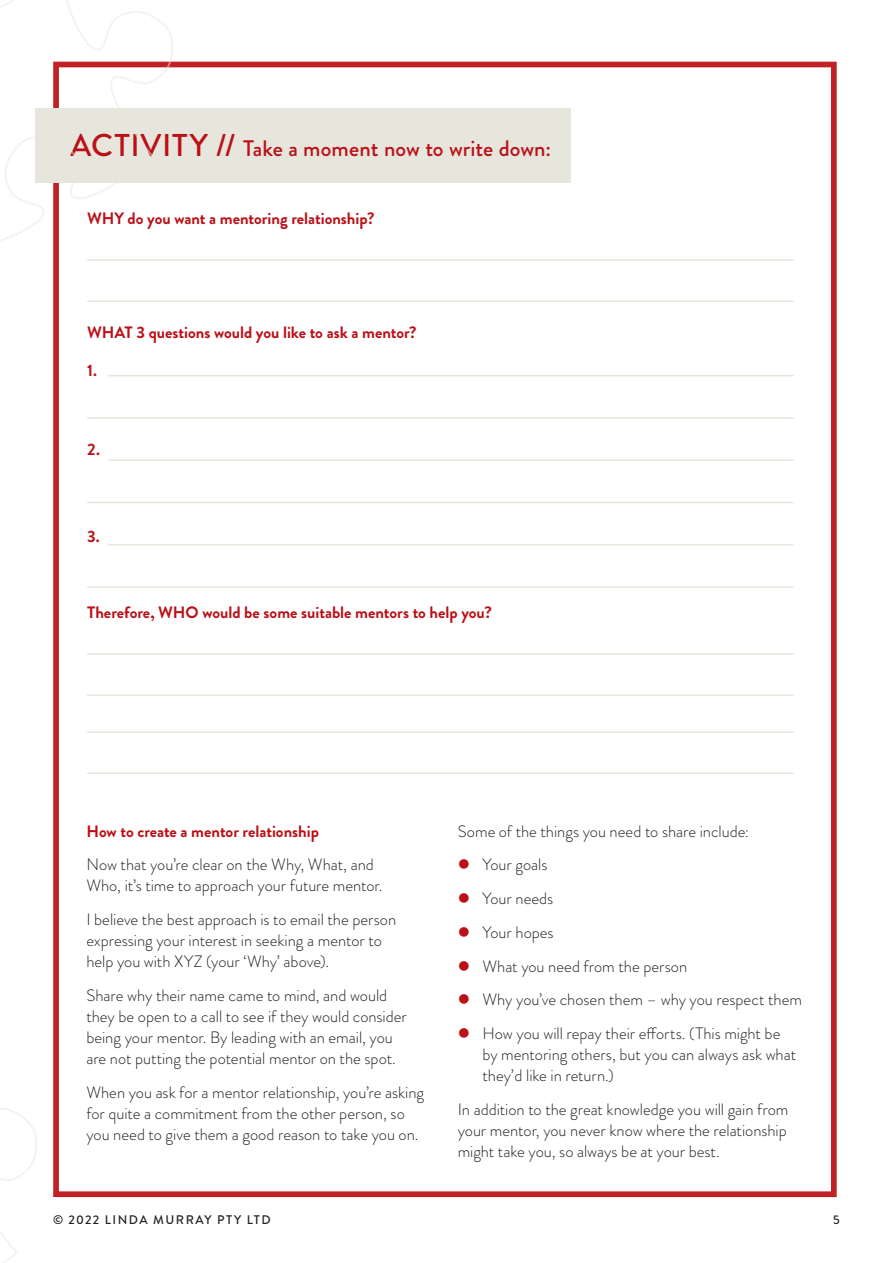
<style>
.page{position:relative;width:893px;height:1263px;background:#fff}
.page>*{position:absolute;margin:0;border:0;box-sizing:border-box;transform-origin:0 0}
.t1{font:500 22.5px "Brandon Grotesque";color:#bb1018}
.t2{font:300 16.5px/21px "Brandon Grotesque";color:#231f20}
.t3{font:700 16.5px "Brandon Grotesque";color:#bb1018}
.t4{font:500 12.45px "Brandon Grotesque";letter-spacing:.12em;color:#231f20}
.s1{font-size:31.5px}
.s2{color:#bb1018}
</style>
<div class="page">
<svg style="left:0;top:1108px;width:37px;height:155px"></svg>
<div style="left:53px;top:62px;width:784px;height:1135px;border:6px solid #c12025"></div>
<div style="left:35px;top:108px;width:536px;height:75px;background:#e7e6dd"></div>
<svg style="left:0;top:0;width:173px;height:252px"></svg>
<hr style="left:87px;top:259px;width:707px;height:2px;background:#e7e6dd">
<hr style="left:87px;top:653px;width:707px;height:2px;background:#e7e6dd">
<hr style="left:87px;top:731px;width:707px;height:2px;background:#e7e6dd">
<hr style="left:108px;top:375px;width:686px;height:1px;background:#e7e6dd">
<hr style="left:108px;top:459px;width:686px;height:2px;background:#e7e6dd">
<hr style="left:108px;top:544px;width:686px;height:1px;background:#e7e6dd">
<hr style="left:87px;top:301px;width:707px;height:1px;background:#e7e6dd">
<hr style="left:87px;top:694px;width:707px;height:2px;background:#e7e6dd">
<hr style="left:87px;top:772px;width:707px;height:2px;background:#e7e6dd">
<hr style="left:87px;top:417px;width:707px;height:2px;background:#e7e6dd">
<hr style="left:87px;top:502px;width:707px;height:1px;background:#e7e6dd">
<hr style="left:87px;top:586px;width:707px;height:2px;background:#e7e6dd">
<p class="t1" style="left:70px;top:133px;width:482px"><span class="s1">ACTIVITY //</span> Take a moment now to write down:</p>
<p class="t3" style="left:87px;top:207px;width:289px">WHY do you want a mentoring relationship?</p>
<p class="t3" style="left:87px;top:321px;width:331px">WHAT 3 questions would you like to ask a mentor?</p>
<p class="t3" style="left:87px;top:359px;width:12px">1.</p>
<p class="t3" style="left:87px;top:438px;width:14px">2.</p>
<p class="t3" style="left:87px;top:525px;width:14px">3.</p>
<p class="t3" style="left:87px;top:601px;width:406px">Therefore, WHO would be some suitable mentors to help you?</p>
<p class="t3" style="left:86px;top:819px;width:234px">How to create a mentor relationship</p>
<p class="t2" style="left:86px;top:854px;width:298px">Now that you’re clear on the Why, What, and<br>Who, it’s time to approach your future mentor.</p>
<p class="t2" style="left:86px;top:909px;width:311px">I believe the best approach is to email the person expressing your interest in seeking a mentor to help you with XYZ (your ‘Why’ above).</p>
<p class="t2" style="left:86px;top:985px;width:322px">Share why their name came to mind, and would they be open to a call to see if they would consider being your mentor. By leading with an email, you are not putting the potential mentor on the spot.</p>
<p class="t2" style="left:86px;top:1081px;width:339px">When you ask for a mentor relationship, you’re asking for quite a commitment from the other person, so you need to give them a good reason to take you on.</p>
<p class="t2" style="left:458px;top:820px;width:293px">Some of the things you need to share include:</p>
<p class="t2" style="left:458px;top:854px;width:91px"><span class="s2">●</span> Your goals</p>
<p class="t2" style="left:458px;top:888px;width:97px"><span class="s2">●</span> Your needs</p>
<p class="t2" style="left:458px;top:922px;width:98px"><span class="s2">●</span> Your hopes</p>
<p class="t2" style="left:458px;top:955px;width:231px"><span class="s2">●</span> What you need from the person</p>
<p class="t2" style="left:458px;top:989px;width:346px"><span class="s2">●</span> Why you’ve chosen them – why you respect them</p>
<p class="t2" style="left:482px;top:1023px;width:315px;text-indent:-25px"><span class="s2">●</span> How you will repay their efforts. (This might be by mentoring others, but you can always ask what they’d like in return.)</p>
<p class="t2" style="left:458px;top:1099px;width:332px;text-align:justify">In addition to the great knowledge you will gain from your mentor, you never know where the relationship might take you, so always be at your best.</p>
<p class="t4" style="left:53px;top:1210px;width:219px">© 2022 LINDA MURRAY PTY LTD</p>
<p class="t4" style="left:833px;top:1210px;width:8px">5</p>
</div>
